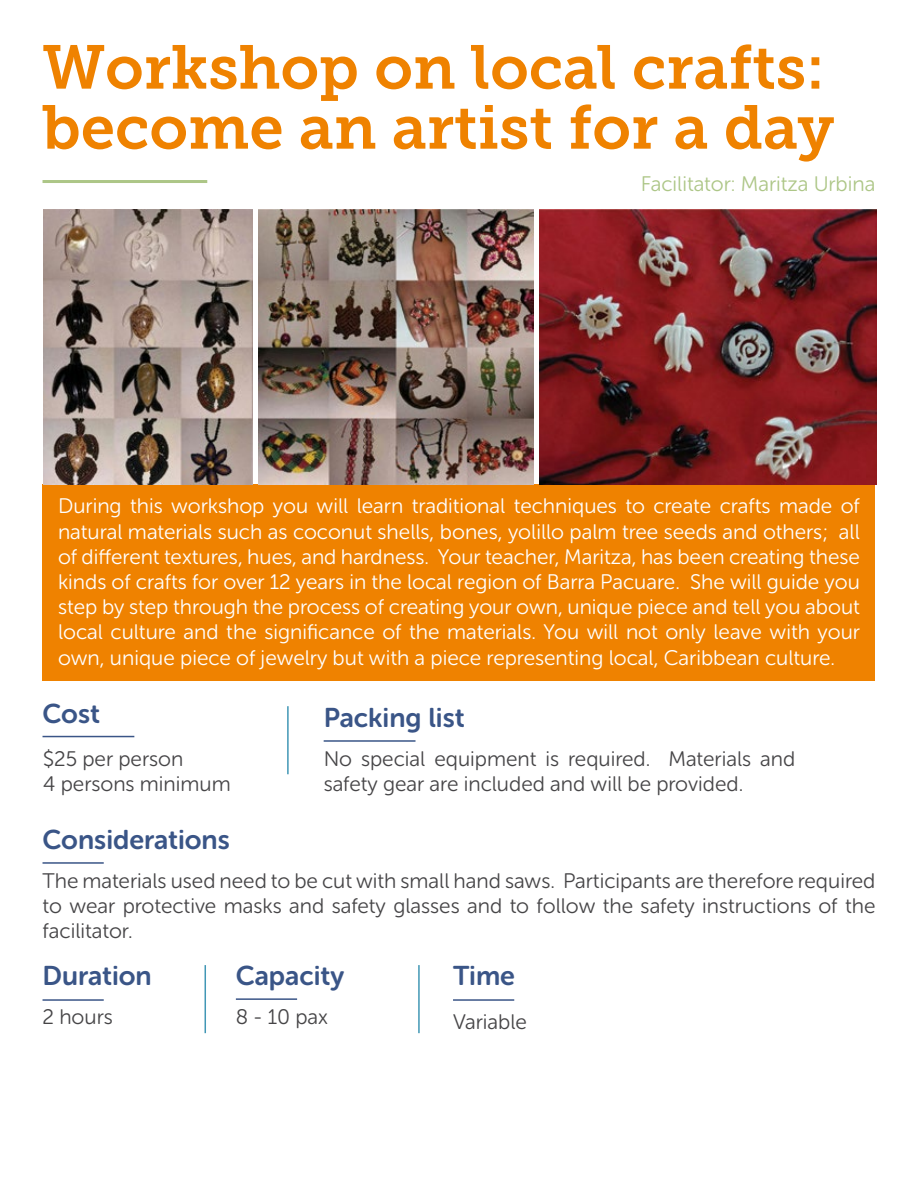
<style>
.page{position:relative;width:918px;height:1188px;background:#fff}
.page>*{position:absolute;margin:0;border:0;box-sizing:border-box;transform-origin:0 0}
.t1{font:61.5px/60px "Museo Slab 700";color:#ef8200}
.t2{font:27px "Museo Sans Rounded 700";color:#3a5587}
.t3{font:21px/25.2px "Museo Sans Rounded 300";color:#fff;text-align:justify}
.t4{font:21px/25.2px "Museo Sans Rounded 300";color:#464547}
.t5{font:21px "Museo Sans Rounded 300";color:#adc687}
</style>
<div class="page">
<div style="left:43px;top:484px;width:832px;height:197px;background:#ef8200"></div>
<hr style="left:43px;top:736px;width:91px;height:1px;background:#3a5587">
<hr style="left:43px;top:999px;width:61px;height:2px;background:#3a5587">
<hr style="left:236px;top:998px;width:61px;height:2px;background:#3a5587">
<hr style="left:205px;top:965px;width:1px;height:68px;background:#4197b5">
<hr style="left:287px;top:706px;width:2px;height:68px;background:#4197b5">
<hr style="left:418px;top:965px;width:2px;height:68px;background:#4197b5">
<hr style="left:324px;top:740px;width:92px;height:2px;background:#3a5587">
<hr style="left:43px;top:180px;width:164px;height:3px;background:#adc687">
<hr style="left:453px;top:999px;width:61px;height:2px;background:#3a5587">
<hr style="left:43px;top:862px;width:61px;height:2px;background:#3a5587">
<img style="left:540px;top:210px;width:336px;height:274px">
<img style="left:44px;top:210px;width:208px;height:274px">
<img style="left:259px;top:210px;width:274px;height:274px">
<h1 class="t1" style="left:43px;top:38px;width:793px">Workshop on local crafts: become an artist for a day</h1>
<p class="t5" style="left:641px;top:172px;width:236px">Facilitator: Maritza Urbina</p>
<p class="t3" style="left:58px;top:494px;width:803px">During this workshop you will learn traditional techniques to create crafts made of natural materials such as coconut shells, bones, yolillo palm tree seeds and others; all of different textures, hues, and hardness. Your teacher, Maritza, has been creating these kinds of crafts for over 12 years in the local region of Barra Pacuare. She will guide you step by step through the process of creating your own, unique piece and tell you about local culture and the significance of the materials. You will not only leave with your own, unique piece of jewelry but with a piece representing local, Caribbean culture.</p>
<p class="t2" style="left:43px;top:698px;width:59px">Cost</p>
<p class="t4" style="left:43px;top:746px;width:189px">$25 per person<br>4 persons minimum</p>
<p class="t2" style="left:43px;top:824px;width:189px">Considerations</p>
<p class="t2" style="left:324px;top:703px;width:142px">Packing list</p>
<p class="t4" style="left:324px;top:746px;width:473px">No special equipment is required. Materials and safety gear are included and will be provided.</p>
<p class="t4" style="left:43px;top:868px;width:834px;text-align:justify">The materials used need to be cut with small hand saws. Participants are therefore required to wear protective masks and safety glasses and to follow the safety instructions of the facilitator.</p>
<p class="t2" style="left:43px;top:961px;width:111px">Duration</p>
<p class="t2" style="left:236px;top:961px;width:110px">Capacity</p>
<p class="t4" style="left:43px;top:1005px;width:72px">2 hours</p>
<p class="t4" style="left:236px;top:1005px;width:94px">8 - 10 pax</p>
<p class="t2" style="left:453px;top:961px;width:63px">Time</p>
<p class="t4" style="left:453px;top:1009px;width:75px">Variable</p>
</div>
